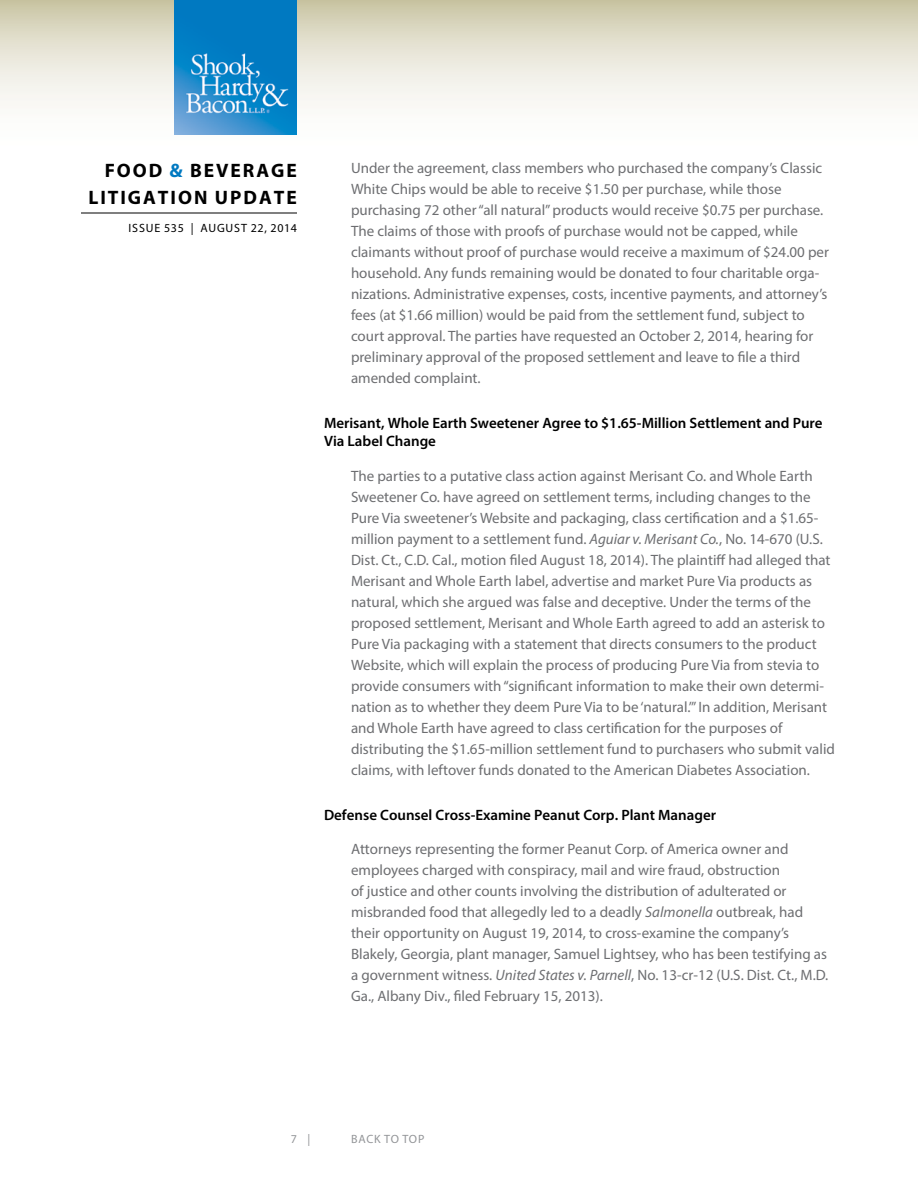
<style>
.page{position:relative;width:918px;height:1188px;background:#fff}
.page>*{position:absolute;margin:0;border:0;box-sizing:border-box;transform-origin:0 0}
.t1{font:700 19.5px/27px "Myriad Pro";letter-spacing:.1em;color:#000}
.t2{font:15px/21px "Myriad Pro";color:#6d6e71}
.t3{font:600 15px/18px "Myriad Pro";color:#000}
.t4{font:12px "Myriad Pro";letter-spacing:.05em;color:#000}
.t5{font:12px "Myriad Pro";color:#939598}
.s1{color:#0079c1}
.s2{font-style:italic}
</style>
<div class="page">
<svg style="left:0;top:0;width:918px;height:135px"></svg>
<hr style="left:81px;top:213px;width:216px;height:1px;background:#000">
<img style="left:175px;top:0;width:122px;height:135px">
<h1 class="t1" style="left:88px;top:156px;width:210px;text-indent:16px">FOOD <span class="s1">&amp;</span> BEVERAGE<br>LITIGATION UPDATE</h1>
<p class="t4" style="left:129px;top:221px;width:170px">Issue 535 | AUGUST 22, 2014</p>
<p class="t2" style="left:351px;top:157px;width:479px">Under the agreement, class members who purchased the company’s Classic White Chips would be able to receive $1.50 per purchase, while those purchasing 72 other “all natural” products would receive $0.75 per purchase.<br>The claims of those with proofs of purchase would not be capped, while claimants without proof of purchase would receive a maximum of $24.00 per household. Any funds remaining would be donated to four charitable orga&shy;nizations. Administrative expenses, costs, incentive payments, and attorney’s fees (at $1.66 million) would be paid from the settlement fund, subject to court approval. The parties have requested an October 2, 2014, hearing for preliminary approval of the proposed settlement and leave to file a third amended complaint.</p>
<p class="t3" style="left:324px;top:414px;width:500px">Merisant, Whole Earth Sweetener Agree to $1.65-Million Settlement and Pure<br>Via Label Change</p>
<p class="t2" style="left:351px;top:465px;width:485px">The parties to a putative class action against Merisant Co. and Whole Earth Sweetener Co. have agreed on settlement terms, including changes to the Pure Via sweetener’s Website and packaging, class certification and a $1.65- million payment to a settlement fund. <span class="s2">Aguiar v. Merisant Co.</span>, No. 14-670 (U.S.<br>Dist. Ct., C.D. Cal., motion filed August 18, 2014). The plaintiff had alleged that Merisant and Whole Earth label, advertise and market Pure Via products as natural, which she argued was false and deceptive. Under the terms of the proposed settlement, Merisant and Whole Earth agreed to add an asterisk to Pure Via packaging with a statement that directs consumers to the product Website, which will explain the process of producing Pure Via from stevia to provide consumers with “significant information to make their own determi&shy;nation as to whether they deem Pure Via to be ‘natural.’” In addition, Merisant and Whole Earth have agreed to class certification for the purposes of distributing the $1.65-million settlement fund to purchasers who submit valid claims, with leftover funds donated to the American Diabetes Association.</p>
<p class="t3" style="left:324px;top:805px;width:394px">Defense Counsel Cross-Examine Peanut Corp. Plant Manager</p>
<p class="t2" style="left:351px;top:838px;width:479px">Attorneys representing the former Peanut Corp. of America owner and employees charged with conspiracy, mail and wire fraud, obstruction<br>of justice and other counts involving the distribution of adulterated or misbranded food that allegedly led to a deadly <span class="s2">Salmonella</span> outbreak, had their opportunity on August 19, 2014, to cross-examine the company’s Blakely, Georgia, plant manager, Samuel Lightsey, who has been testifying as a government witness. <span class="s2">United States v. Parnell</span>, No. 13-cr-12 (U.S. Dist. Ct., M.D.<br>Ga., Albany Div., filed February 15, 2013).</p>
<p class="t5" style="left:291px;top:1132px;width:21px">7 |</p>
<p class="t5" style="left:351px;top:1132px;width:9px">bac</p>
<p class="t5" style="left:374px;top:1132px;width:37px">k to top</p>
</div>
